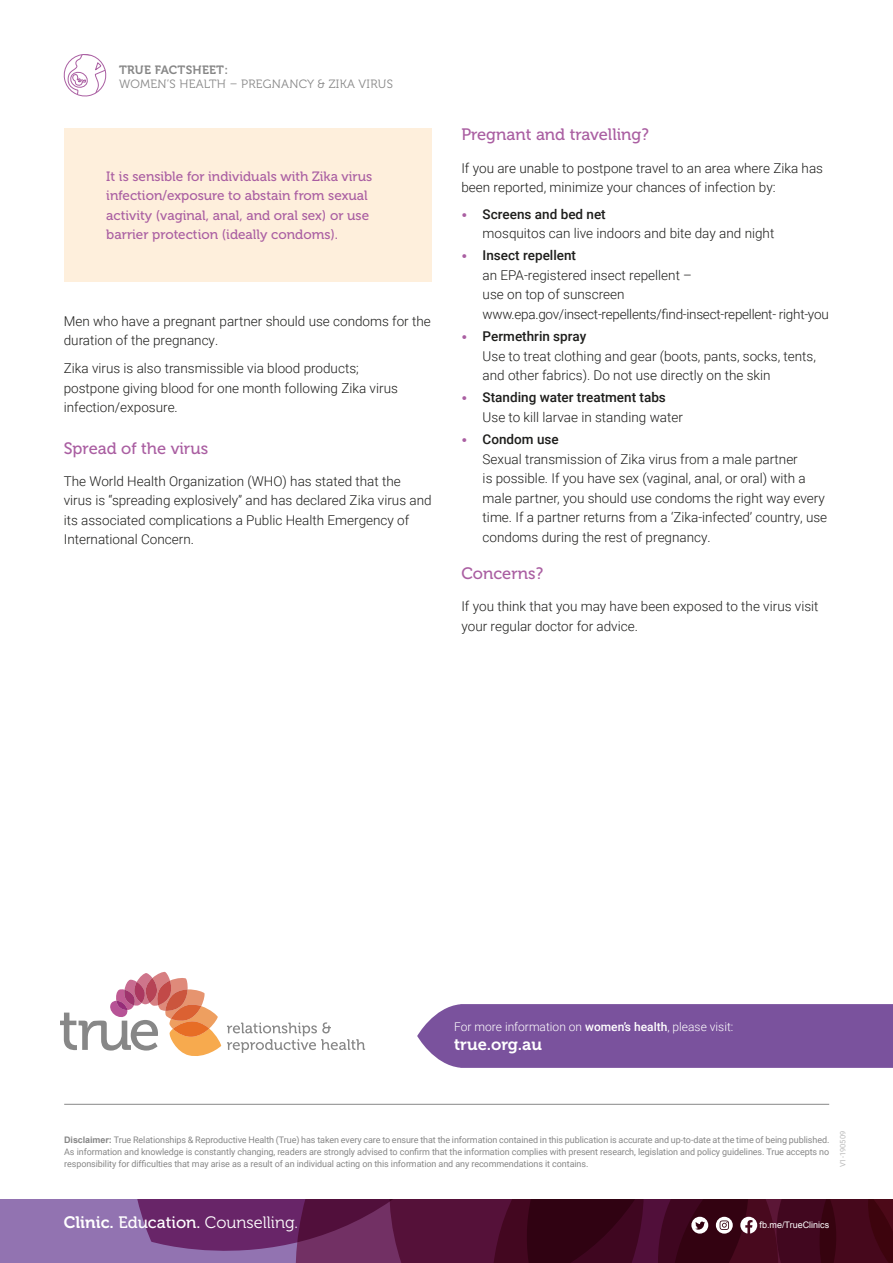
<style>
.page{position:relative;width:893px;height:1263px;background:#fff}
.page>*{position:absolute;margin:0;border:0;box-sizing:border-box;transform-origin:0 0}
.t1{font:16.5px "Museo 700";color:#fff}
.t2{font:16.5px "Museo 300";color:#fff}
.t3{font:16.5px "Museo 500";color:#aa5fa2}
.t4{font:300 13.5px/19.5px "Roboto";color:#1d1d1b}
.t5{font:13.5px/19.5px "Museo 500";color:#aa5fa2}
.t6{font:300 13.5px/19.5px "Roboto";letter-spacing:-.02em;color:#1d1d1b}
.t7{font:300 12px "Roboto";color:#fff}
.t8{font:12px "Museo 300";letter-spacing:.02em;color:#878787}
.t9{font:12px "Museo 700";letter-spacing:.02em;color:#878787}
.t10{font:9px/12px "Roboto";letter-spacing:-.01em;color:#878787;text-align:justify}
.t11{font:9px "Arial";color:#fff}
.t12{font:7.5px "Roboto";color:#bababa}
.s1{font-family:"Museo 300";font-weight:400;color:#aa5fa2}
.s2{font-weight:500}
.s3{font-family:"Arial";font-weight:700}
.s4{font-family:"Museo 700"}
.s5{font-family:"Museo 500"}
</style>
<div class="page">
<div style="left:417px;top:1004px;width:476px;height:64px;background:#7a529d"></div>
<hr style="left:64px;top:1104px;width:765px;height:1px;background:#878787">
<svg style="left:60px;top:972px;width:161px;height:84px"></svg>
<svg style="left:227px;top:1022px;width:138px;height:31px"></svg>
<svg style="left:64px;top:54px;width:43px;height:43px"></svg>
<div style="left:0;top:1199px;width:893px;height:64px;background:#9273b1"></div>
<svg style="left:137px;top:1199px;width:756px;height:64px;background:#53183d"></svg>
<div style="left:64px;top:128px;width:368px;height:154px;background:#feefdc"></div>
<p class="t9" style="left:119px;top:63px;width:110px">TRUE FACTSHEET:</p>
<p class="t8" style="left:119px;top:77px;width:275px">WOMEN’S HEALTH – PREGNANCY &amp; ZIKA VIRUS</p>
<p class="t5" style="left:106px;top:166px;width:268px">It is sensible for individuals with Zika virus infection/exposure to abstain from sexual activity (vaginal, anal, and oral sex) or use barrier protection (ideally condoms).</p>
<p class="t4" style="left:64px;top:311px;width:369px">Men who have a pregnant partner should use condoms for the duration of the pregnancy.</p>
<p class="t4" style="left:64px;top:358px;width:336px">Zika virus is also transmissible via blood products; postpone giving blood for one month following Zika virus infection/exposure.</p>
<p class="t3" style="left:64px;top:439px;width:146px">Spread of the virus</p>
<p class="t4" style="left:64px;top:471px;width:369px">The World Health Organization (WHO) has stated that the virus is “spreading explosively” and has declared Zika virus and its associated complications a Public Health Emergency of International Concern.</p>
<p class="t3" style="left:461px;top:126px;width:189px">Pregnant and travelling?</p>
<p class="t4" style="left:461px;top:158px;width:363px">If you are unable to postpone travel to an area where Zika has been reported, minimize your chances of infection by:</p>
<p class="t4" style="left:483px;top:204px;width:293px;text-indent:-21px"><span class="s1">•</span> <span class="s2">Screens and bed net<br></span>mosquitos can live indoors and bite day and night</p>
<p class="t6" style="left:483px;top:245px;width:348px;text-indent:-21px"><span class="s1">•</span> <span class="s2">Insect repellent<br></span>an EPA-registered insect repellent –<br>use on top of sunscreen www.epa.gov/insect-repellents/find-insect-repellent- right-you</p>
<p class="t4" style="left:483px;top:326px;width:335px;text-indent:-21px"><span class="s1">•</span> <span class="s2">Permethrin spray<br></span>Use to treat clothing and gear (boots, pants, socks, tents, and other fabrics). Do not use directly on the skin</p>
<p class="t4" style="left:483px;top:387px;width:202px;text-indent:-21px"><span class="s1">•</span> <span class="s2">Standing water treatment tabs<br></span>Use to kill larvae in standing water</p>
<p class="t4" style="left:483px;top:429px;width:346px;text-indent:-21px"><span class="s1">•</span> <span class="s2">Condom use<br></span>Sexual transmission of Zika virus from a male partner<br>is possible. If you have sex (vaginal, anal, or oral) with a male partner, you should use condoms the right way every time. If a partner returns from a ‘Zika-infected’ country, use condoms during the rest of pregnancy.</p>
<p class="t3" style="left:461px;top:564px;width:83px">Concerns?</p>
<p class="t4" style="left:461px;top:596px;width:359px">If you think that you may have been exposed to the virus visit your regular doctor for advice.</p>
<p class="t7" style="left:454px;top:1019px;width:281px">For more information on <span class="s2">women’s health</span>, please visit:</p>
<p class="t1" style="left:454px;top:1035px;width:89px">true.org.au</p>
<p class="t10" style="left:64px;top:1134px;width:767px"><span class="s3">Disclaimer:</span> True Relationships &amp; Reproductive Health (True) has taken every care to ensure that the information contained in this publication is accurate and up-to-date at the time of being published.<br>As information and knowledge is constantly changing, readers are strongly advised to confirm that the information complies with present research, legislation and policy guidelines. True accepts no responsibility for difficulties that may arise as a result of an individual acting on this information and any recommendations it contains.</p>
<p class="t12" style="left:838px;top:1167px;width:38px;rotate:-90deg">V1-190509</p>
<p class="t2" style="left:64px;top:1213px;width:236px"><span class="s4">Clinic.</span> <span class="s5">Education.</span> Counselling.</p>
<p class="t11" style="left:759px;top:1219px;width:71px">fb.me/TrueClinics</p>
<p class="t2" style="left:148px;top:1213px;width:184px"><span class="s4">Education.</span> Counsel ing.</p>
<p class="t1" style="left:733px;top:1213px;width:93px">True.org.au</p>
<p class="t1" style="left:96px;top:1214px;width:245px">Clinic. Education. Counselling.</p>
</div>
